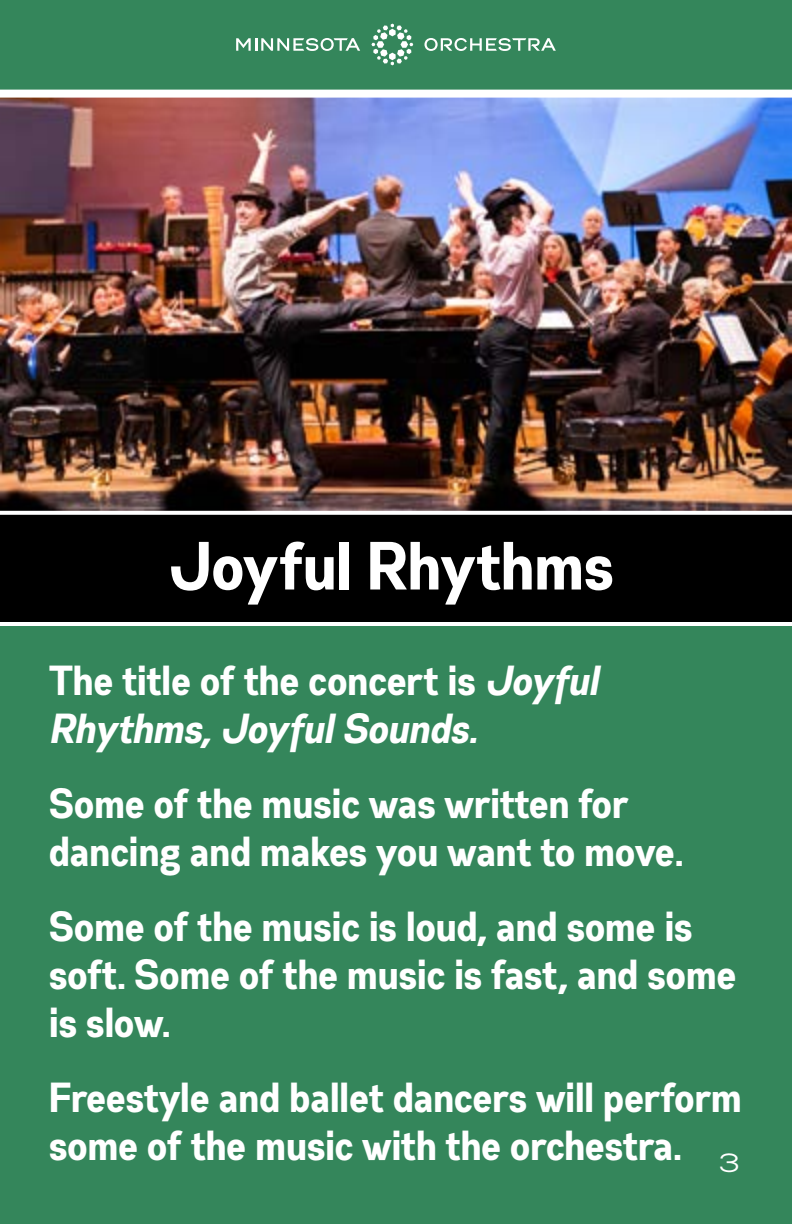
<style>
.page{position:relative;width:792px;height:1224px;background:#fff}
.page>*{position:absolute;margin:0;border:0;box-sizing:border-box;transform-origin:0 0}
.t1{font:700 68px "Gabriel Orchestra Cond";color:#fff}
.t2{font:700 42px/48px "Gabriel Orchestra Cond";color:#fff}
.t3{font:42px "Gabriel Orchestra Cond Bold It";color:#fff}
.t4{font:26px "Gabriel Orchestra Normal";color:#fff}
.s1{font-family:"Gabriel Orchestra Cond Bold It";font-weight:400}
</style>
<div class="page">
<div style="left:0;top:721px;width:792px;height:503px;background:#34865b"></div>
<div style="left:0;top:0;width:792px;height:115px;background:#34865b"></div>
<svg style="left:424px;top:38px;width:132px;height:13px"></svg>
<svg style="left:236px;top:38px;width:124px;height:13px"></svg>
<svg style="left:371px;top:24px;width:42px;height:41px"></svg>
<div style="left:0;top:612px;width:792px;height:391px;background:#34865b"></div>
<img style="left:0;top:98px;width:792px;height:413px">
<div style="left:0;top:90px;width:792px;height:8px;background:#fff"></div>
<div style="left:0;top:514px;width:792px;height:112px;background:#000"></div>
<h1 class="t1" style="left:171px;top:526px;width:446px">Joyful Rhythms</h1>
<p class="t2" style="left:50px;top:656px;width:550px">The title of the concert is <span class="s1">Joyful</span></p>
<p class="t3" style="left:50px;top:703px;width:429px">Rhythms, Joyful Sounds.</p>
<p class="t2" style="left:50px;top:779px;width:636px">Some of the music was written for dancing and makes you want to move.</p>
<p class="t2" style="left:50px;top:902px;width:689px">Some of the music is loud, and some is soft. Some of the music is fast, and some is slow.</p>
<p class="t2" style="left:50px;top:1073px;width:694px">Freestyle and ballet dancers will perform some of the music with the orchestra.</p>
<p class="t4" style="left:719px;top:1147px;width:23px">3</p>
</div>
